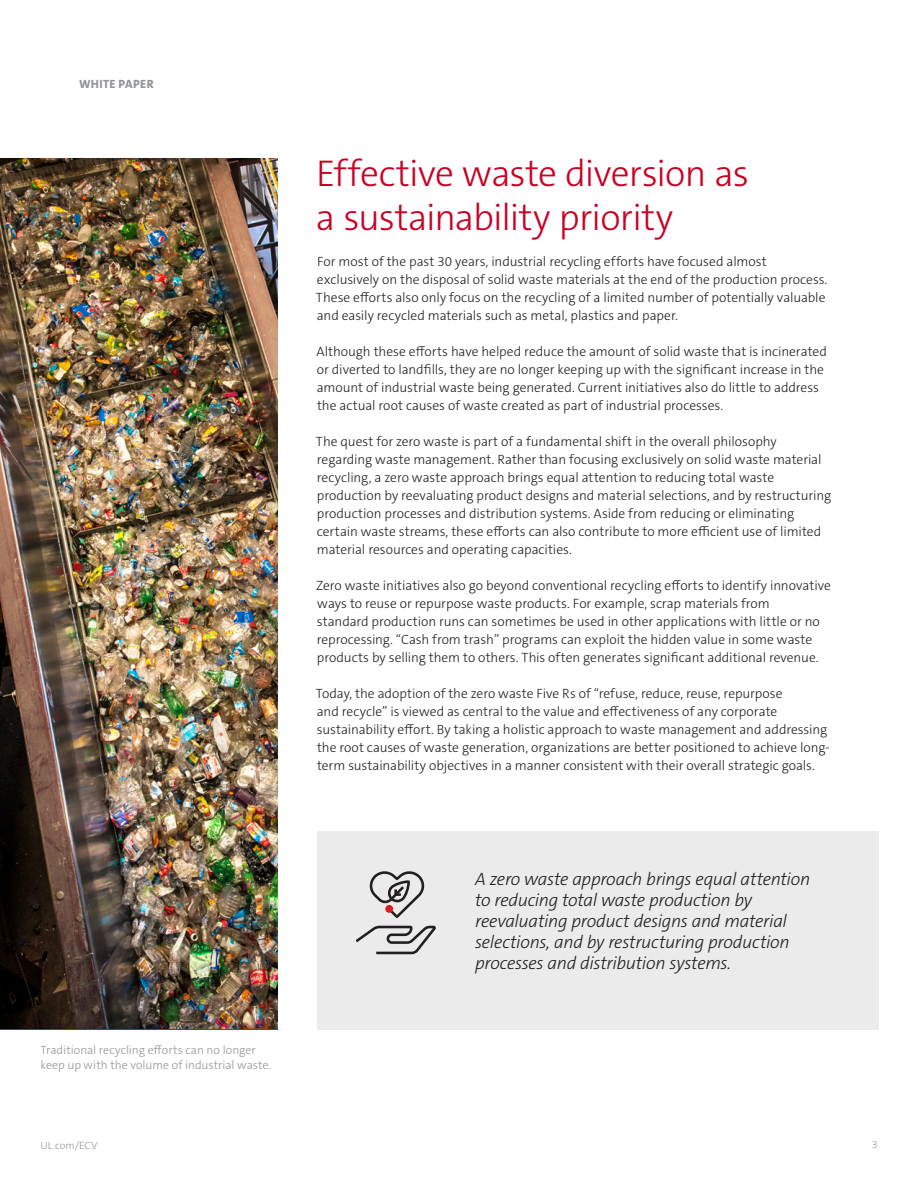
<style>
.page{position:relative;width:918px;height:1188px;background:#fff}
.page>*{position:absolute;margin:0;border:0;box-sizing:border-box;transform-origin:0 0}
.Interior_Headline{font:300 37.5px/43.5px "The Sans C5";letter-spacing:-.02em;color:#ca0123}
.Call_Out_Copy{font:italic 300 18px/21px "The Sans C5";letter-spacing:-.02em;color:#231f20}
.Body_Copy{font:300 13.5px/18px "The Sans C5";letter-spacing:-.005em;color:#231f20}
.Photo_Caption{font:300 12px/15px "The Sans C5";color:#939598}
.Running_Header{font:800 12px "The Sans C5";letter-spacing:.025em;color:#939598}
.Page_Number_Right{font:300 10.5px "The Sans C5";letter-spacing:.005em;color:#939598}
</style>
<div class="page">
<img style="left:0;top:159px;width:277px;height:870px">
<div style="left:317px;top:832px;width:561px;height:198px;background:#ebebeb"></div>
<svg style="left:356px;top:871px;width:80px;height:83px"></svg>
<div style="left:385px;top:905px;width:8px;height:8px;background:#de1920;border-radius:50%"></div>
<p class="Running_Header" style="left:79px;top:77px;width:76px">WHITE PAPER</p>
<p class="Photo_Caption" style="left:40px;top:1043px;width:232px">Traditional recycling efforts can no longer keep up with the volume of industrial waste.</p>
<p class="Page_Number_Right" style="left:40px;top:1138px;width:59px">UL.com/ECV</p>
<p class="Interior_Headline" style="left:316px;top:152px;width:435px">Effective waste diversion as a sustainability priority</p>
<p class="Body_Copy" style="left:316px;top:252px;width:513px">For most of the past 30 years, industrial recycling efforts have focused almost exclusively on the disposal of solid waste materials at the end of the production process.<br>These efforts also only focus on the recycling of a limited number of potentially valuable and easily recycled materials such as metal, plastics and paper.</p>
<p class="Body_Copy" style="left:316px;top:342px;width:512px">Although these efforts have helped reduce the amount of solid waste that is incinerated or diverted to landfills, they are no longer keeping up with the significant increase in the amount of industrial waste being generated. Current initiatives also do little to address the actual root causes of waste created as part of industrial processes.</p>
<p class="Body_Copy" style="left:316px;top:432px;width:517px">The quest for zero waste is part of a fundamental shift in the overall philosophy regarding waste management. Rather than focusing exclusively on solid waste material recycling, a zero waste approach brings equal attention to reducing total waste production by reevaluating product designs and material selections, and by restructuring production processes and distribution systems. Aside from reducing or eliminating certain waste streams, these efforts can also contribute to more efficient use of limited material resources and operating capacities.</p>
<p class="Body_Copy" style="left:316px;top:576px;width:516px">Zero waste initiatives also go beyond conventional recycling efforts to identify innovative ways to reuse or repurpose waste products. For example, scrap materials from<br>standard production runs can sometimes be used in other applications with little or no reprocessing. “Cash from trash” programs can exploit the hidden value in some waste products by selling them to others. This often generates significant additional revenue.</p>
<p class="Body_Copy" style="left:316px;top:684px;width:515px">Today, the adoption of the zero waste Five Rs of “refuse, reduce, reuse, repurpose<br>and recycle” is viewed as central to the value and effectiveness of any corporate sustainability effort. By taking a holistic approach to waste management and addressing the root causes of waste generation, organizations are better positioned to achieve long&shy;term sustainability objectives in a manner consistent with their overall strategic goals.</p>
<p class="Call_Out_Copy" style="left:475px;top:868px;width:337px">A zero waste approach brings equal attention to reducing total waste production by reevaluating product designs and material selections, and by restructuring production processes and distribution systems.</p>
<p class="Page_Number_Right" style="left:872px;top:1137px;width:7px">3</p>
</div>
